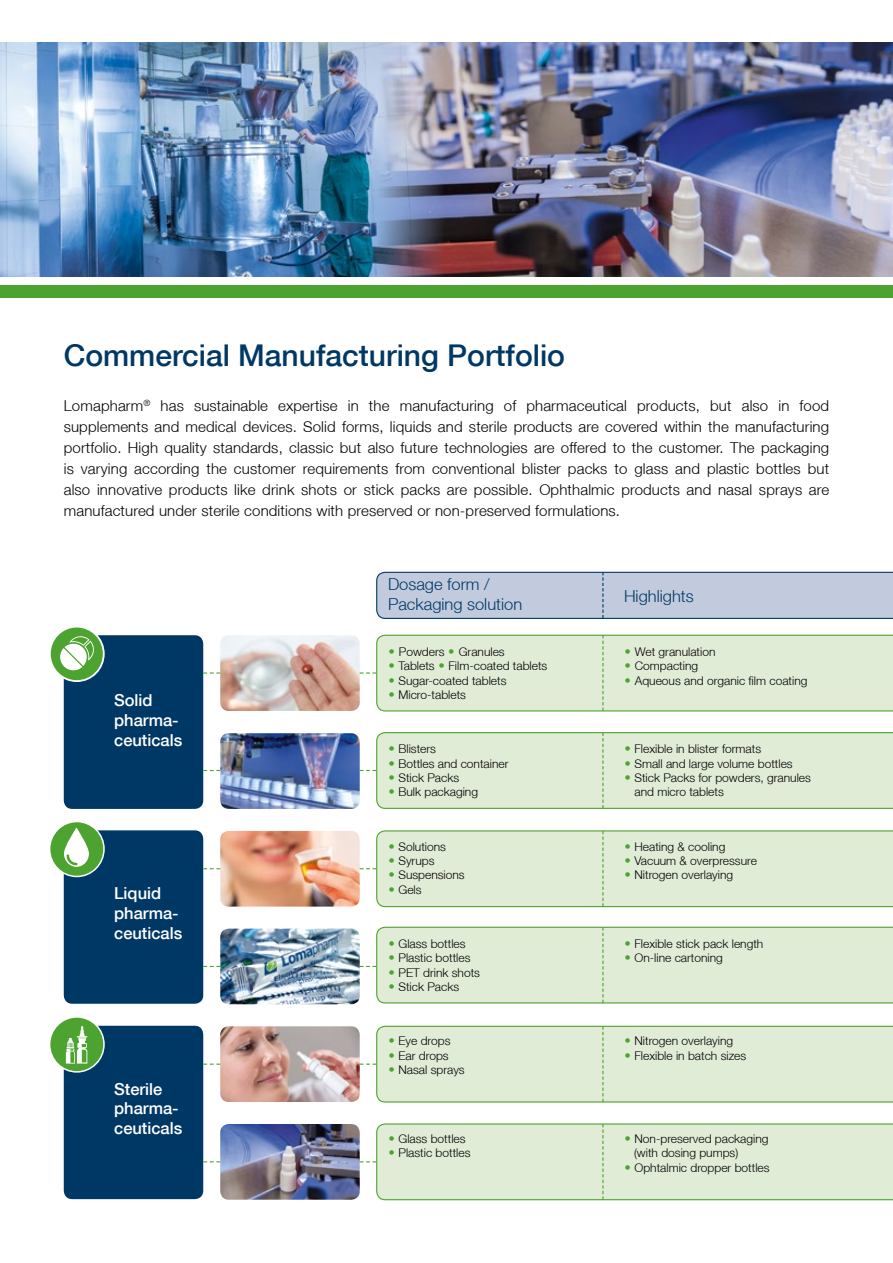
<style>
.page{position:relative;width:893px;height:1263px;background:#fff}
.page>*{position:absolute;margin:0;border:0;box-sizing:border-box;transform-origin:0 0}
.t1{font:500 30px "Helvetica Neue";color:#003865}
.t2{font:500 16.5px/19.8px "Helvetica Neue";color:#fff}
.t3{font:300 16.5px/19.8px "Helvetica Neue";color:#003865}
.t4{font:300 15px/21px "Helvetica Neue";letter-spacing:.01em;color:#000;text-align:justify}
.t5{font:300 12px/14.4px "Helvetica Neue";color:#000}
.s1{font-family:"Futura";font-weight:400;color:#4da32f}
</style>
<div class="page">
<img style="left:0;top:42px;width:371px;height:234px">
<div style="left:64px;top:635px;width:139px;height:174px;background:#003865;border-radius:9px"></div>
<img style="left:220px;top:635px;width:140px;height:76px">
<svg style="left:376px;top:572px;width:517px;height:47px;background:#b9c4d8"></svg>
<div style="left:360px;top:635px;width:533px;height:76px;background:#e1ecd7"></div>
<svg style="left:203px;top:672px;width:17px;height:2px"></svg>
<img style="left:220px;top:733px;width:140px;height:76px">
<svg style="left:360px;top:732px;width:533px;height:77px;background:#ddead2"></svg>
<svg style="left:203px;top:770px;width:17px;height:1px"></svg>
<img style="left:220px;top:831px;width:140px;height:75px">
<div style="left:64px;top:830px;width:139px;height:174px;background:#003865;border-radius:9px"></div>
<div style="left:50px;top:821px;width:54px;height:55px;background:#4da32f;border-radius:50%"></div>
<div style="left:49px;top:821px;width:56px;height:56px;border:2px solid #fff;border-radius:50%"></div>
<svg style="left:64px;top:827px;width:25px;height:40px"></svg>
<svg style="left:360px;top:830px;width:533px;height:77px;background:#ddead3"></svg>
<svg style="left:203px;top:868px;width:17px;height:1px"></svg>
<img style="left:220px;top:1124px;width:140px;height:76px">
<div style="left:360px;top:927px;width:533px;height:76px;background:#e1ecd7"></div>
<svg style="left:203px;top:966px;width:17px;height:1px"></svg>
<img style="left:220px;top:1026px;width:140px;height:76px">
<div style="left:64px;top:1026px;width:139px;height:173px;background:#003865;border-radius:9px"></div>
<div style="left:360px;top:1026px;width:533px;height:76px;background:#e1ecd7"></div>
<svg style="left:203px;top:1063px;width:17px;height:2px"></svg>
<img style="left:220px;top:929px;width:140px;height:75px">
<svg style="left:360px;top:1123px;width:533px;height:77px;background:#ddead3"></svg>
<svg style="left:203px;top:1161px;width:17px;height:1px"></svg>
<div style="left:0;top:285px;width:893px;height:13px;background:#4da32f"></div>
<img style="left:371px;top:42px;width:522px;height:234px">
<div style="left:50px;top:1017px;width:54px;height:55px;background:#4da32f;border-radius:50%"></div>
<div style="left:49px;top:1016px;width:56px;height:56px;border:2px solid #fff;border-radius:50%"></div>
<svg style="left:66px;top:1026px;width:21px;height:37px"></svg>
<div style="left:50px;top:627px;width:54px;height:54px;background:#4da32f;border-radius:50%"></div>
<div style="left:49px;top:626px;width:56px;height:56px;border:2px solid #fff;border-radius:50%"></div>
<svg style="left:60px;top:636px;width:34px;height:35px"></svg>
<h1 class="t1" style="left:64px;top:337px;width:503px">Commercial Manufacturing Portfolio</h1>
<p class="t4" style="left:64px;top:395px;width:767px">Lomapharm<sup>®</sup> has sustainable expertise in the manufacturing of pharmaceutical products, but also in food supplements and medical devices. Solid forms, liquids and sterile products are covered within the manufacturing portfolio. High quality standards, classic but also future technologies are offered to the customer. The packaging is varying according the customer requirements from conventional blister packs to glass and plastic bottles but also innovative products like drink shots or stick packs are possible. Ophthalmic products and nasal sprays are manufactured under sterile conditions with preserved or non-preserved formulations.</p>
<h2 class="t2" style="left:114px;top:690px;width:70px">Solid pharma&shy;ceuticals</h2>
<h2 class="t2" style="left:114px;top:883px;width:70px">Liquid pharma&shy;ceuticals</h2>
<h2 class="t2" style="left:114px;top:1079px;width:70px">Sterile pharma&shy;ceuticals</h2>
<h2 class="t3" style="left:388px;top:574px;width:136px">Dosage form /<br>Packaging solution</h2>
<h2 class="t3" style="left:624px;top:585px;width:71px">Highlights</h2>
<p class="t5" style="left:388px;top:644px;width:118px"><span class="s1">•</span> Powders <span class="s1">•</span> Granules</p>
<p class="t5" style="left:388px;top:658px;width:161px"><span class="s1">•</span> Tablets <span class="s1">•</span> Film-coated tablets</p>
<p class="t5" style="left:388px;top:673px;width:120px"><span class="s1">•</span> Sugar-coated tablets</p>
<p class="t5" style="left:388px;top:687px;width:79px"><span class="s1">•</span> Micro-tablets</p>
<p class="t5" style="left:388px;top:741px;width:49px"><span class="s1">•</span> Blisters</p>
<p class="t5" style="left:388px;top:756px;width:122px"><span class="s1">•</span> Bottles and container</p>
<p class="t5" style="left:388px;top:770px;width:73px"><span class="s1">•</span> Stick Packs</p>
<p class="t5" style="left:388px;top:785px;width:92px"><span class="s1">•</span> Bulk packaging</p>
<p class="t5" style="left:388px;top:839px;width:59px"><span class="s1">•</span> Solutions</p>
<p class="t5" style="left:388px;top:853px;width:48px"><span class="s1">•</span> Syrups</p>
<p class="t5" style="left:388px;top:868px;width:78px"><span class="s1">•</span> Suspensions</p>
<p class="t5" style="left:388px;top:882px;width:35px"><span class="s1">•</span> Gels</p>
<p class="t5" style="left:388px;top:936px;width:79px"><span class="s1">•</span> Glass bottles</p>
<p class="t5" style="left:388px;top:951px;width:84px"><span class="s1">•</span> Plastic bottles</p>
<p class="t5" style="left:388px;top:965px;width:94px"><span class="s1">•</span> PET drink shots</p>
<p class="t5" style="left:388px;top:979px;width:73px"><span class="s1">•</span> Stick Packs</p>
<p class="t5" style="left:388px;top:1034px;width:64px"><span class="s1">•</span> Eye drops</p>
<p class="t5" style="left:388px;top:1048px;width:62px"><span class="s1">•</span> Ear drops</p>
<p class="t5" style="left:388px;top:1062px;width:78px"><span class="s1">•</span> Nasal sprays</p>
<p class="t5" style="left:388px;top:1131px;width:79px"><span class="s1">•</span> Glass bottles</p>
<p class="t5" style="left:388px;top:1145px;width:84px"><span class="s1">•</span> Plastic bottles</p>
<p class="t5" style="left:624px;top:644px;width:93px"><span class="s1">•</span> Wet granulation</p>
<p class="t5" style="left:624px;top:658px;width:76px"><span class="s1">•</span> Compacting</p>
<p class="t5" style="left:624px;top:673px;width:185px"><span class="s1">•</span> Aqueous and organic film coating</p>
<p class="t5" style="left:624px;top:741px;width:139px"><span class="s1">•</span> Flexible in blister formats</p>
<p class="t5" style="left:624px;top:756px;width:170px"><span class="s1">•</span> Small and large volume bottles</p>
<p class="t5" style="left:634px;top:770px;width:178px;text-indent:-10px"><span class="s1">•</span> Stick Packs for powders, granules and micro tablets</p>
<p class="t5" style="left:624px;top:839px;width:103px"><span class="s1">•</span> Heating &amp; cooling</p>
<p class="t5" style="left:624px;top:853px;width:134px"><span class="s1">•</span> Vacuum &amp; overpressure</p>
<p class="t5" style="left:624px;top:868px;width:111px"><span class="s1">•</span> Nitrogen overlaying</p>
<p class="t5" style="left:624px;top:936px;width:141px"><span class="s1">•</span> Flexible stick pack length</p>
<p class="t5" style="left:624px;top:951px;width:100px"><span class="s1">•</span> On-line cartoning</p>
<p class="t5" style="left:624px;top:1034px;width:111px"><span class="s1">•</span> Nitrogen overlaying</p>
<p class="t5" style="left:624px;top:1048px;width:124px"><span class="s1">•</span> Flexible in batch sizes</p>
<p class="t5" style="left:634px;top:1131px;width:136px;text-indent:-10px"><span class="s1">•</span> Non-preserved packaging (with dosing pumps)</p>
<p class="t5" style="left:624px;top:1160px;width:147px"><span class="s1">•</span> Ophtalmic dropper bottles</p>
</div>
